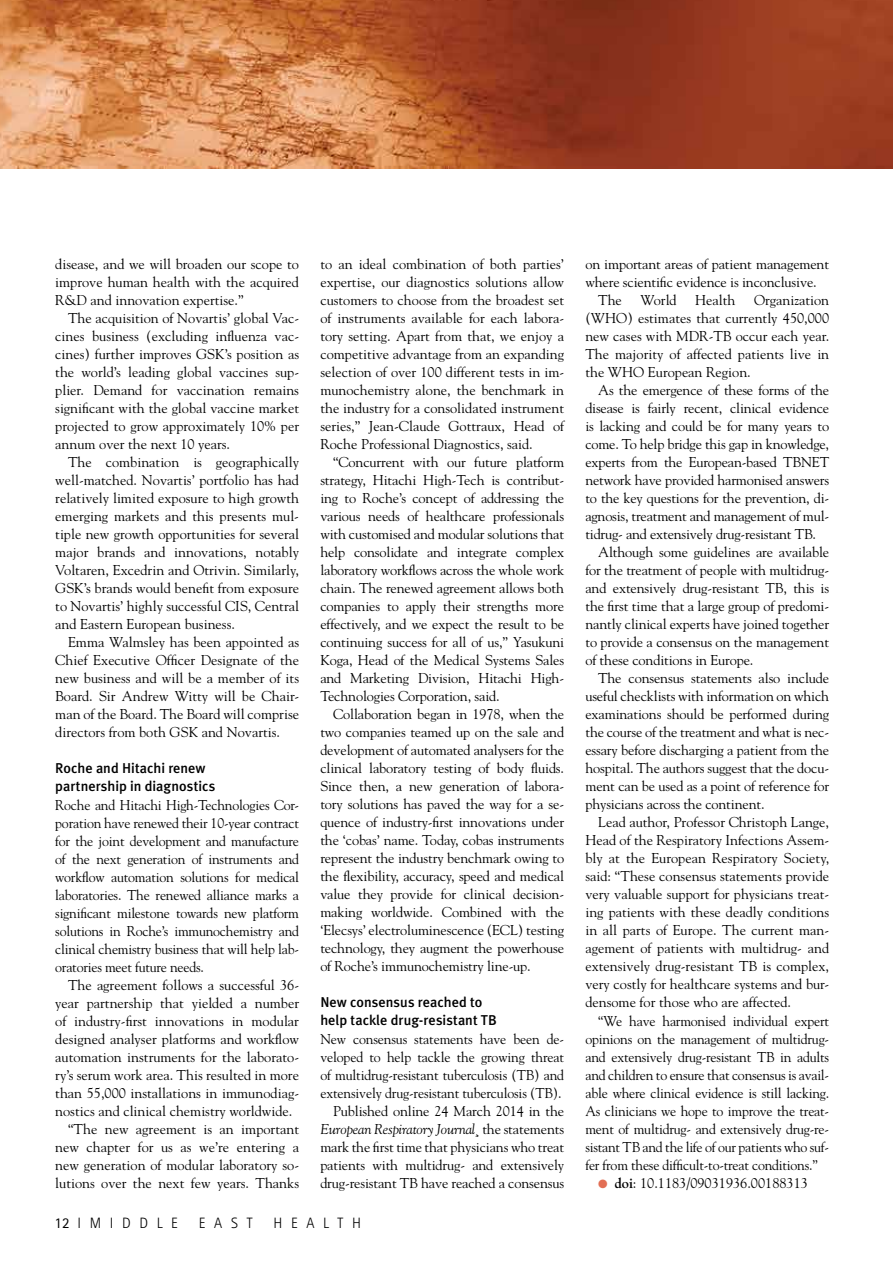
<style>
.page{position:relative;width:893px;height:1263px;background:#fff}
.page>*{position:absolute;margin:0;border:0;box-sizing:border-box;transform-origin:0 0}
.t1{font:300 15px "Rotis Sans Serif";letter-spacing:.58em;color:#000}
.t2{font:14.25px/18px "Goudy";letter-spacing:-.01em;color:#000;text-align:justify}
.t3{font:500 14.25px/18px "Meta Plus";letter-spacing:.005em;color:#000}
.s1{font-style:italic}
.s2{font-weight:400}
.s3{color:#e26e54}
.s4{font-weight:700}
</style>
<div class="page">
<img style="left:0;top:0;width:893px;height:169px">
<p class="t2" style="left:55px;top:255px;width:245px">disease, and we will broaden our scope to improve human health with the acquired R&amp;D and innovation expertise.”</p>
<p class="t2" style="left:55px;top:309px;width:245px;text-indent:13px">The acquisition of Novartis’ global Vac&shy;cines business (excluding influenza vac&shy;cines) further improves GSK’s position as the world’s leading global vaccines sup&shy;plier. Demand for vaccination remains significant with the global vaccine market projected to grow approximately 10% per annum over the next 10 years.</p>
<p class="t2" style="left:55px;top:453px;width:245px;text-indent:13px">The combination is geographically well-matched. Novartis’ portfolio has had relatively limited exposure to high growth emerging markets and this presents mul&shy;tiple new growth opportunities for several major brands and innovations, notably Voltaren, Excedrin and Otrivin. Similarly, GSK’s brands would benefit from exposure to Novartis’ highly successful CIS, Central and Eastern European business.</p>
<p class="t2" style="left:55px;top:633px;width:245px;text-indent:13px">Emma Walmsley has been appointed as Chief Executive Officer Designate of the new business and will be a member of its Board. Sir Andrew Witty will be Chair&shy;man of the Board. The Board will comprise directors from both GSK and Novartis.</p>
<p class="t3" style="left:55px;top:759px;width:162px">Roche and Hitachi renew partnership in diagnostics</p>
<p class="t2" style="left:55px;top:795px;width:245px">Roche and Hitachi High-Technologies Cor&shy;poration have renewed their 10-year contract for the joint development and manufacture of the next generation of instruments and workflow automation solutions for medical laboratories. The renewed alliance marks a significant milestone towards new platform solutions in Roche’s immunochemistry and clinical chemistry business that will help lab&shy;oratories meet future needs.</p>
<p class="t2" style="left:68px;top:975px;width:233px">The agreement follows a successful 36-</p>
<p class="t2" style="left:55px;top:993px;width:245px">year partnership that yielded a number</p>
<p class="t2" style="left:55px;top:1011px;width:245px">of industry-first innovations in modular</p>
<p class="t2" style="left:55px;top:1029px;width:245px">designed analyser platforms and workflow</p>
<p class="t2" style="left:55px;top:1047px;width:245px">automation instruments for the laborato-</p>
<p class="t2" style="left:55px;top:1065px;width:245px">ry’s serum work area. This resulted in more</p>
<p class="t2" style="left:55px;top:1083px;width:245px">than 55,000 installations in immunodiag-</p>
<p class="t2" style="left:55px;top:1101px;width:239px">nostics and clinical chemistry worldwide.</p>
<p class="t2" style="left:68px;top:1119px;width:233px">“The new agreement is an important</p>
<p class="t2" style="left:55px;top:1137px;width:245px">new chapter for us as we’re entering a</p>
<p class="t2" style="left:55px;top:1155px;width:245px">new generation of modular laboratory so-</p>
<p class="t2" style="left:55px;top:1173px;width:245px">lutions over the next few years. Thanks</p>
<p class="t2" style="left:320px;top:255px;width:245px">to an ideal combination of both parties’ expertise, our diagnostics solutions allow customers to choose from the broadest set of instruments available for each labora&shy;tory setting. Apart from that, we enjoy a competitive advantage from an expanding selection of over 100 different tests in im&shy;munochemistry alone, the benchmark in the industry for a consolidated instrument series,” Jean-Claude Gottraux, Head of Roche Professional Diagnostics, said.</p>
<p class="t2" style="left:320px;top:453px;width:245px;text-indent:13px">“Concurrent with our future platform strategy, Hitachi High-Tech is contribut&shy;ing to Roche’s concept of addressing the various needs of healthcare professionals with customised and modular solutions that help consolidate and integrate complex laboratory workflows across the whole work chain. The renewed agreement allows both companies to apply their strengths more effectively, and we expect the result to be continuing success for all of us,” Yasukuni Koga, Head of the Medical Systems Sales and Marketing Division, Hitachi High-Technologies Corporation, said.</p>
<p class="t2" style="left:320px;top:705px;width:245px;text-indent:13px">Collaboration began in 1978, when the two companies teamed up on the sale and development of automated analysers for the clinical laboratory testing of body fluids.<br>Since then, a new generation of labora&shy;tory solutions has paved the way for a se&shy;quence of industry-first innovations under the ‘cobas’ name. Today, cobas instruments represent the industry benchmark owing to the flexibility, accuracy, speed and medical value they provide for clinical decision&shy;making worldwide. Combined with the ‘Elecsys’ electroluminescence (ECL) testing technology, they augment the powerhouse of Roche’s immunochemistry line-up.</p>
<p class="t3" style="left:320px;top:993px;width:178px">New consensus reached to help tackle drug-resistant TB</p>
<p class="t2" style="left:320px;top:1029px;width:245px;text-align:right">New consensus statements have been de&shy;veloped to help tackle the growing threat of multidrug-resistant tuberculosis (TB) and extensively drug-resistant tuberculosis (TB).<br>Published online 24 March 2014 in the <span class="s1">European Respiratory Journal</span>¸ the statements mark the first time that physicians who treat patients with multidrug- and extensively drug-resistant TB have reached a consensus</p>
<p class="t1" style="left:55px;top:1214px;width:125px"><span class="s2">12</span> IMIDDLE</p>
<p class="t1" style="left:199px;top:1214px;width:55px">EAST</p>
<p class="t1" style="left:274px;top:1214px;width:89px">HEALTH</p>
<p class="t2" style="left:585px;top:255px;width:245px">on important areas of patient management</p>
<p class="t2" style="left:585px;top:273px;width:233px">where scientific evidence is inconclusive.</p>
<p class="t2" style="left:598px;top:291px;width:25px">The</p>
<p class="t2" style="left:640px;top:291px;width:38px">World</p>
<p class="t2" style="left:695px;top:291px;width:42px">Health</p>
<p class="t2" style="left:585px;top:291px;width:245px;text-indent:169px">Organization (WHO) estimates that currently 450,000 new cases with MDR-TB occur each year.<br>The majority of affected patients live in the WHO European Region.</p>
<p class="t2" style="left:598px;top:381px;width:233px">As the emergence of these forms of the</p>
<p class="t2" style="left:585px;top:399px;width:245px">disease is fairly recent, clinical evidence</p>
<p class="t2" style="left:585px;top:417px;width:245px">is lacking and could be for many years to</p>
<p class="t2" style="left:585px;top:435px;width:245px">come. To help bridge this gap in knowledge,</p>
<p class="t2" style="left:585px;top:453px;width:245px">experts from the European-based TBNET</p>
<p class="t2" style="left:585px;top:471px;width:245px">network have provided harmonised answers</p>
<p class="t2" style="left:585px;top:489px;width:245px">to the key questions for the prevention, di-</p>
<p class="t2" style="left:585px;top:507px;width:245px">agnosis, treatment and management of mul-</p>
<p class="t2" style="left:585px;top:525px;width:232px">tidrug- and extensively drug-resistant TB.</p>
<p class="t2" style="left:598px;top:543px;width:233px">Although some guidelines are available</p>
<p class="t2" style="left:585px;top:561px;width:245px">for the treatment of people with multidrug-</p>
<p class="t2" style="left:585px;top:579px;width:245px">and extensively drug-resistant TB, this is</p>
<p class="t2" style="left:585px;top:597px;width:245px">the first time that a large group of predomi-</p>
<p class="t2" style="left:585px;top:615px;width:245px">nantly clinical experts have joined together</p>
<p class="t2" style="left:585px;top:633px;width:245px">to provide a consensus on the management</p>
<p class="t2" style="left:585px;top:651px;width:170px">of these conditions in Europe.</p>
<p class="t2" style="left:598px;top:669px;width:233px">The consensus statements also include</p>
<p class="t2" style="left:585px;top:687px;width:245px">useful checklists with information on which</p>
<p class="t2" style="left:585px;top:705px;width:245px">examinations should be performed during</p>
<p class="t2" style="left:585px;top:723px;width:245px">the course of the treatment and what is nec-</p>
<p class="t2" style="left:585px;top:741px;width:245px">essary before discharging a patient from the</p>
<p class="t2" style="left:585px;top:759px;width:245px">hospital. The authors suggest that the docu-</p>
<p class="t2" style="left:585px;top:777px;width:245px">ment can be used as a point of reference for</p>
<p class="t2" style="left:585px;top:795px;width:181px">physicians across the continent.</p>
<p class="t2" style="left:598px;top:813px;width:233px">Lead author, Professor Christoph Lange,</p>
<p class="t2" style="left:585px;top:831px;width:245px">Head of the Respiratory Infections Assem-</p>
<p class="t2" style="left:585px;top:849px;width:245px">bly at the European Respiratory Society,</p>
<p class="t2" style="left:585px;top:867px;width:245px">said: “These consensus statements provide</p>
<p class="t2" style="left:585px;top:885px;width:245px">very valuable support for physicians treat-</p>
<p class="t2" style="left:585px;top:903px;width:245px">ing patients with these deadly conditions</p>
<p class="t2" style="left:585px;top:921px;width:245px">in all parts of Europe. The current man-</p>
<p class="t2" style="left:585px;top:939px;width:245px">agement of patients with multidrug- and</p>
<p class="t2" style="left:585px;top:957px;width:245px">extensively drug-resistant TB is complex,</p>
<p class="t2" style="left:585px;top:975px;width:245px">very costly for healthcare systems and bur-</p>
<p class="t2" style="left:585px;top:993px;width:207px">densome for those who are affected.</p>
<p class="t2" style="left:598px;top:1011px;width:233px">“We have harmonised individual expert</p>
<p class="t2" style="left:585px;top:1029px;width:245px">opinions on the management of multidrug-</p>
<p class="t2" style="left:585px;top:1047px;width:245px">and extensively drug-resistant TB in adults</p>
<p class="t2" style="left:585px;top:1065px;width:245px">and children to ensure that consensus is avail-</p>
<p class="t2" style="left:585px;top:1083px;width:245px">able where clinical evidence is still lacking.</p>
<p class="t2" style="left:585px;top:1101px;width:245px">As clinicians we hope to improve the treat-</p>
<p class="t2" style="left:585px;top:1119px;width:245px">ment of multidrug- and extensively drug-re-</p>
<p class="t2" style="left:585px;top:1137px;width:245px">sistant TB and the life of our patients who suf-</p>
<p class="t2" style="left:585px;top:1155px;width:234px">fer from these difficult-to-treat conditions.”</p>
<p class="t2" style="left:598px;top:1173px;width:211px"><span class="s3">●</span> <span class="s4">doi</span>: 10.1183/09031936.00188313</p>
</div>
